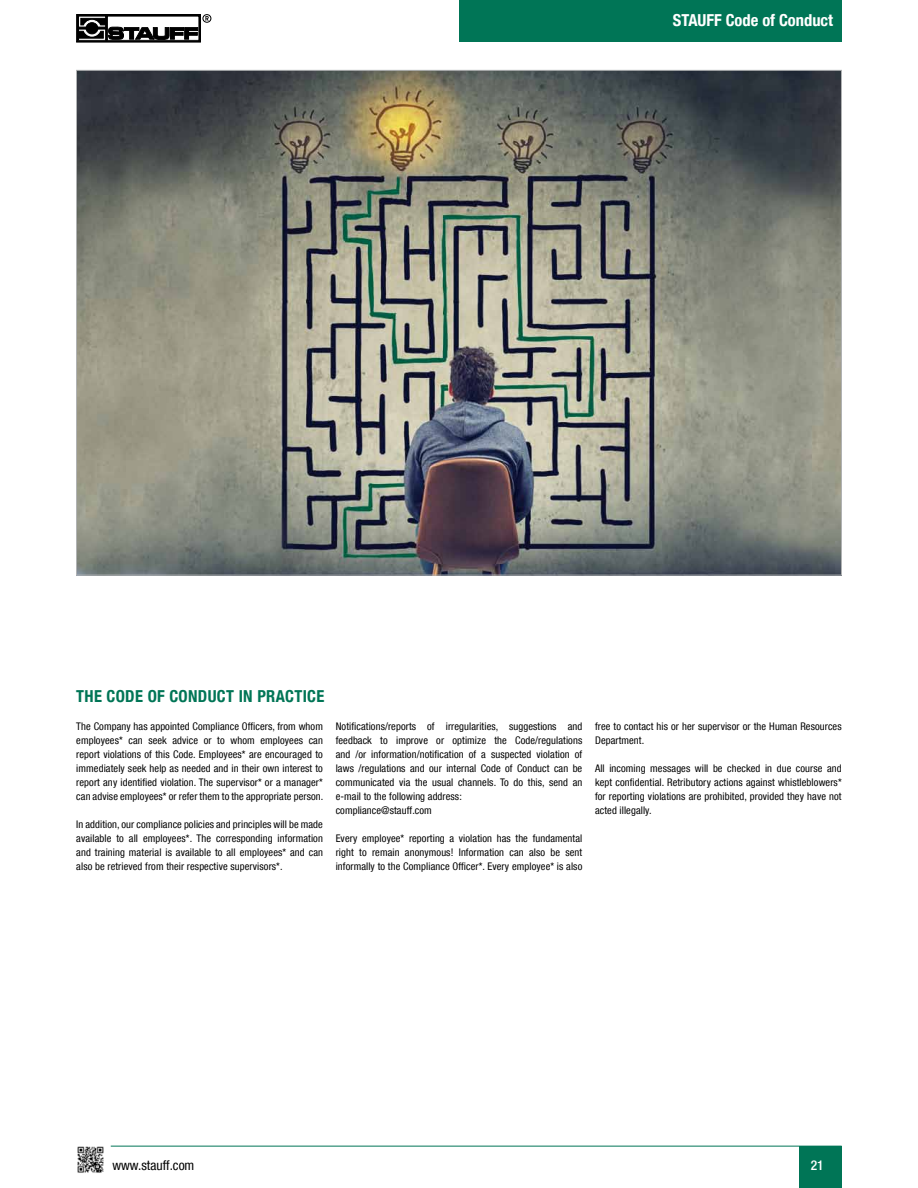
<style>
.page{position:relative;width:918px;height:1188px;background:#fff}
.page>*{position:absolute;margin:0;border:0;box-sizing:border-box;transform-origin:0 0}
.t1{font:700 condensed 16.5px "Helvetica Neue LT Com";letter-spacing:.02em;color:#007556}
.t2{font:700 condensed 16.5px "Helvetica Neue LT Com";color:#fff}
.t3{font:condensed 13.5px "Helvetica Neue LT Com";color:#000}
.t4{font:500 condensed 13.5px "Helvetica Neue LT Com";color:#fff}
.t5{font:condensed 10.5px/14.1px "Helvetica Neue LT Com";letter-spacing:.01em;color:#000;text-align:justify}
</style>
<div class="page">
<div style="left:459px;top:0;width:383px;height:42px;background:#007556"></div>
<div style="left:76px;top:14px;width:125px;height:28px;border:1px solid #000"></div>
<svg style="left:80px;top:18px;width:24px;height:20px"></svg>
<div style="left:78px;top:16px;width:28px;height:24px;border:1px solid #000"></div>
<div style="left:202px;top:14px;width:9px;height:9px;border:1px solid #000;border-radius:50%"></div>
<svg style="left:205px;top:16px;width:4px;height:5px"></svg>
<svg style="left:81px;top:18px;width:25px;height:7px"></svg>
<svg style="left:78px;top:31px;width:25px;height:7px"></svg>
<svg style="left:84px;top:20px;width:16px;height:16px"></svg>
<div style="left:84px;top:20px;width:16px;height:16px;border:1px solid #fff;border-radius:50%"></div>
<div style="left:86px;top:23px;width:12px;height:11px;background:#000;border-radius:50%"></div>
<div style="left:86px;top:23px;width:12px;height:11px;border:1px solid #000;border-radius:50%"></div>
<hr style="left:78px;top:27px;width:29px;height:2px;background:#000">
<svg style="left:108px;top:27px;width:90px;height:13px"></svg>
<div style="left:800px;top:1146px;width:42px;height:42px;background:#007556"></div>
<hr style="left:76px;top:1146px;width:766px;height:1px;background:#007556">
<svg style="left:76px;top:1145px;width:38px;height:28px"></svg>
<img style="left:78px;top:72px;width:762px;height:501px">
<h1 class="t2" style="left:673px;top:10px;width:162px">STAUFF Code of Conduct</h1>
<h1 class="t1" style="left:76px;top:686px;width:250px">THE CODE OF CONDUCT IN PRACTICE</h1>
<p class="t5" style="left:76px;top:719px;width:248px">The Company has appointed Compliance Officers, from whom employees* can seek advice or to whom employees can report violations of this Code. Employees* are encouraged to immediately seek help as needed and in their own interest to report any identified violation. The supervisor* or a manager* can advise employees* or refer them to the appropriate person.</p>
<p class="t5" style="left:76px;top:817px;width:248px">In addition, our compliance policies and principles will be made available to all employees*. The corresponding information and training material is available to all employees* and can also be retrieved from their respective supervisors*.</p>
<p class="t5" style="left:336px;top:719px;width:248px;text-align:left">Notifications/reports of irregularities, suggestions and feedback to improve or optimize the Code/regulations and /or information/notification of a suspected violation of laws /regulations and our internal Code of Conduct can be communicated via the usual channels. To do this, send an e-mail to the following address:<br>compliance@stauff.com</p>
<p class="t5" style="left:336px;top:831px;width:248px">Every employee* reporting a violation has the fundamental right to remain anonymous! Information can also be sent informally to the Compliance Officer*. Every employee* is also</p>
<p class="t5" style="left:595px;top:719px;width:248px">free to contact his or her supervisor or the Human Resources<br>Department.</p>
<p class="t5" style="left:595px;top:761px;width:248px">All incoming messages will be checked in due course and kept confidential. Retributory actions against whistleblowers* for reporting violations are prohibited, provided they have not acted illegally.</p>
<p class="t3" style="left:112px;top:1157px;width:83px">www.stauff.com</p>
<p class="t4" style="left:811px;top:1157px;width:14px">21</p>
</div>
